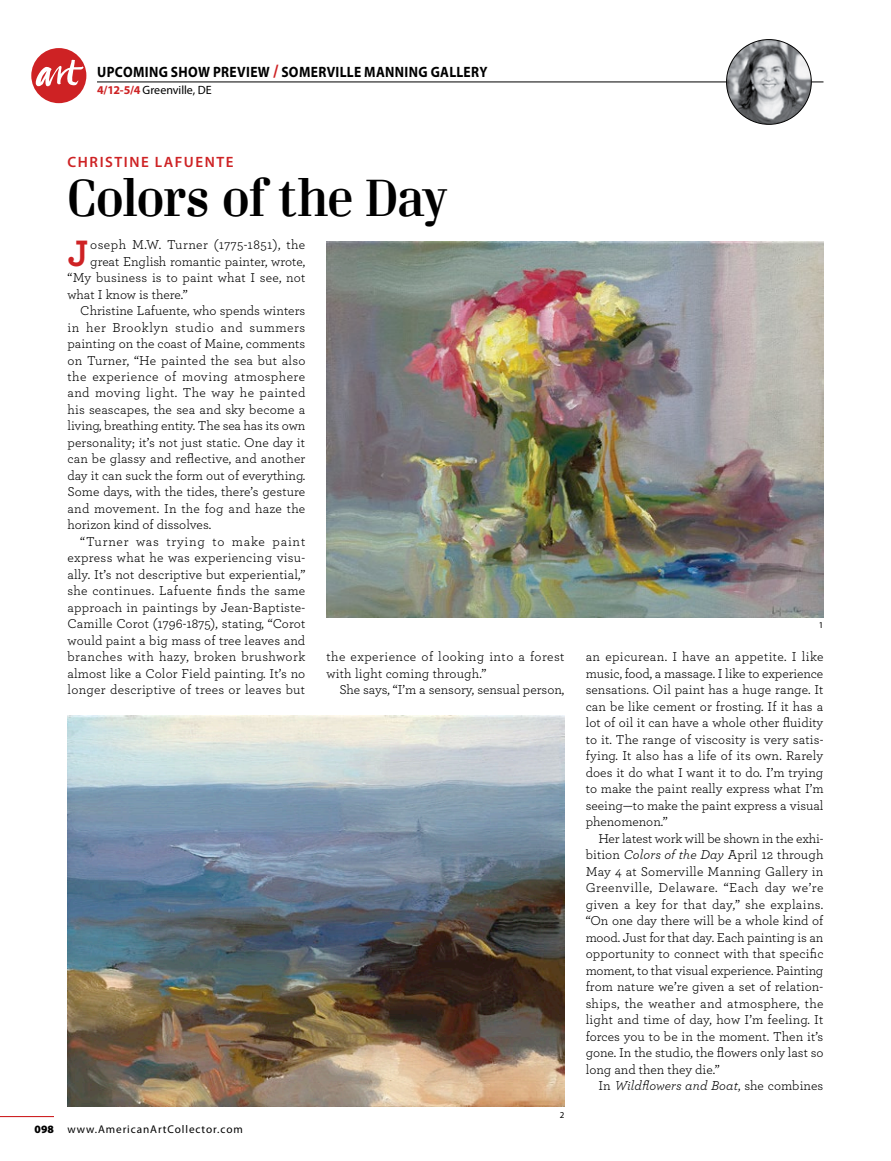
<style>
.page{position:relative;width:891px;height:1161px;background:#fff}
.page>*{position:absolute;margin:0;border:0;box-sizing:border-box;transform-origin:0 0}
.t1{font:700 48px "Danubia OT";letter-spacing:-.03em;color:#000}
.t2{font:700 38.6px "Archer";color:#ce2224}
.t3{font:700 15px "Myriad Pro";letter-spacing:.025em;color:#000;scale:.9 1}
.t4{font:600 15px "Myriad Pro";letter-spacing:.105em;color:#ce2224}
.t5{font:13.6px/16.4px "Archer";letter-spacing:.01em;color:#000;text-align:justify}
.t6{font:13.6px "Archer";letter-spacing:.035em;color:#000}
.t7{font:13.6px "Archer";letter-spacing:.03em;color:#000}
.t8{font:13.6px "Archer";letter-spacing:-.01em;color:#000}
.t9{font:italic 13.6px "Archer";letter-spacing:.005em;color:#000}
.t10{font:13.6px "Archer";letter-spacing:.045em;color:#000}
.t11{font:13.6px "Archer";letter-spacing:.06em;color:#000}
.t12{font:12px "Myriad Pro";color:#000}
.t13{font:11.2px "Myriad Pro";letter-spacing:.08em;color:#000}
.t14{font:9px "Myriad Pro";color:#000}
.s1{font-size:18px;color:#ce2224}
.s2{font-weight:700;color:#ce2224}
.s3{font-weight:900}
.s4{font-style:italic}
.s5{font-style:normal}
</style>
<div class="page">
<hr style="left:0;top:1116px;width:54px;height:1px;background:#ce2224">
<div style="left:31px;top:48px;width:55px;height:55px;background:#ce2224;border-radius:50%"></div>
<svg style="left:34px;top:60px;width:50px;height:27px"></svg>
<hr style="left:97px;top:82px;width:726px;height:1px;background:#000">
<img style="left:727px;top:40px;width:84px;height:84px;border-radius:42px">
<img style="left:68px;top:715px;width:496px;height:392px">
<img style="left:327px;top:242px;width:497px;height:375px">
<p class="t3" style="left:97px;top:64px;width:435px">UPCOMING SHOW PREVIEW <span class="s1">/</span> SOMERVILLE MANNING GALLERY</p>
<p class="t12" style="left:97px;top:83px;width:116px"><span class="s2">4/12-5/4</span> Greenville, DE</p>
<p class="t4" style="left:68px;top:153px;width:167px">CHRISTINE LAFUENTE</p>
<h1 class="t1" style="left:68px;top:166px;width:381px">Colors of the Day</h1>
<h2 class="t2" style="left:68px;top:222px;width:22px">J</h2>
<p class="t6" style="left:90px;top:235px;width:217px">oseph M.W. Turner (1775-1851), the</p>
<p class="t5" style="left:90px;top:252px;width:217px">great English romantic painter, wrote,</p>
<p class="t5" style="left:67px;top:269px;width:239px">“My business is to paint what I see, not</p>
<p class="t5" style="left:67px;top:285px;width:122px">what I know is there.”</p>
<p class="t5" style="left:80px;top:302px;width:227px">Christine Lafuente, who spends winters</p>
<p class="t10" style="left:67px;top:318px;width:239px">in her Brooklyn studio and summers</p>
<p class="t5" style="left:67px;top:335px;width:239px">painting on the coast of Maine, comments</p>
<p class="t5" style="left:67px;top:351px;width:239px">on Turner, “He painted the sea but also</p>
<p class="t6" style="left:67px;top:367px;width:239px">the experience of moving atmosphere</p>
<p class="t7" style="left:67px;top:384px;width:239px">and moving light. The way he painted</p>
<p class="t5" style="left:67px;top:401px;width:239px">his seascapes, the sea and sky become a</p>
<p class="t8" style="left:67px;top:417px;width:239px">living, breathing entity. The sea has its own</p>
<p class="t5" style="left:67px;top:434px;width:239px">personality; it’s not just static. One day it</p>
<p class="t5" style="left:67px;top:450px;width:239px">can be glassy and reflective, and another</p>
<p class="t5" style="left:67px;top:467px;width:239px">day it can suck the form out of everything.</p>
<p class="t5" style="left:67px;top:483px;width:239px">Some days, with the tides, there’s gesture</p>
<p class="t5" style="left:67px;top:500px;width:239px">and movement. In the fog and haze the</p>
<p class="t5" style="left:67px;top:516px;width:145px">horizon kind of dissolves.</p>
<p class="t11" style="left:80px;top:532px;width:227px">“Turner was trying to make paint</p>
<p class="t5" style="left:67px;top:549px;width:239px">express what he was experiencing visu-</p>
<p class="t5" style="left:67px;top:566px;width:239px">ally. It’s not descriptive but experiential,”</p>
<p class="t7" style="left:67px;top:582px;width:239px">she continues. Lafuente finds the same</p>
<p class="t5" style="left:67px;top:599px;width:239px">approach in paintings by Jean-Baptiste-</p>
<p class="t5" style="left:67px;top:615px;width:239px">Camille Corot (1796-1875), stating, “Corot</p>
<p class="t5" style="left:67px;top:632px;width:239px">would paint a big mass of tree leaves and</p>
<p class="t6" style="left:67px;top:648px;width:239px">branches with hazy, broken brushwork</p>
<p class="t5" style="left:67px;top:665px;width:239px">almost like a Color Field painting. It’s no</p>
<p class="t5" style="left:67px;top:681px;width:239px">longer descriptive of trees or leaves but</p>
<p class="t5" style="left:327px;top:648px;width:239px">the experience of looking into a forest with light coming through.”</p>
<p class="t5" style="left:339px;top:681px;width:227px">She says, “I’m a sensory, sensual person,</p>
<p class="t13" style="left:35px;top:1123px;width:210px"><span class="s3">098</span> www.AmericanArtCollector.com</p>
<p class="t14" style="left:560px;top:1110px;width:6px">2</p>
<p class="t14" style="left:819px;top:620px;width:6px">1</p>
<p class="t5" style="left:586px;top:648px;width:239px">an epicurean. I have an appetite. I like music, food, a massage. I like to experience sensations. Oil paint has a huge range. It can be like cement or frosting. If it has a lot of oil it can have a whole other fluidity to it. The range of viscosity is very satis&shy;fying. It also has a life of its own. Rarely does it do what I want it to do. I’m trying to make the paint really express what I’m seeing—to make the paint express a visual phenomenon.”</p>
<p class="t5" style="left:586px;top:830px;width:239px;text-indent:13px">Her latest work will be shown in the exhi&shy;bition <span class="s4">Colors of the Day</span> April 12 through May 4 at Somerville Manning Gallery in Greenville, Delaware. “Each day we’re given a key for that day,” she explains. “On one day there will be a whole kind of mood. Just for that day. Each painting is an opportunity to connect with that specific moment, to that visual experience. Painting from nature we’re given a set of relation&shy;ships, the weather and atmosphere, the light and time of day, how I’m feeling. It forces you to be in the moment. Then it’s gone. In the studio, the flowers only last so long and then they die.”</p>
<p class="t9" style="left:598px;top:1076px;width:226px"><span class="s5">In</span> Wildflowers and Boat<span class="s5">, she combines</span></p>
</div>
